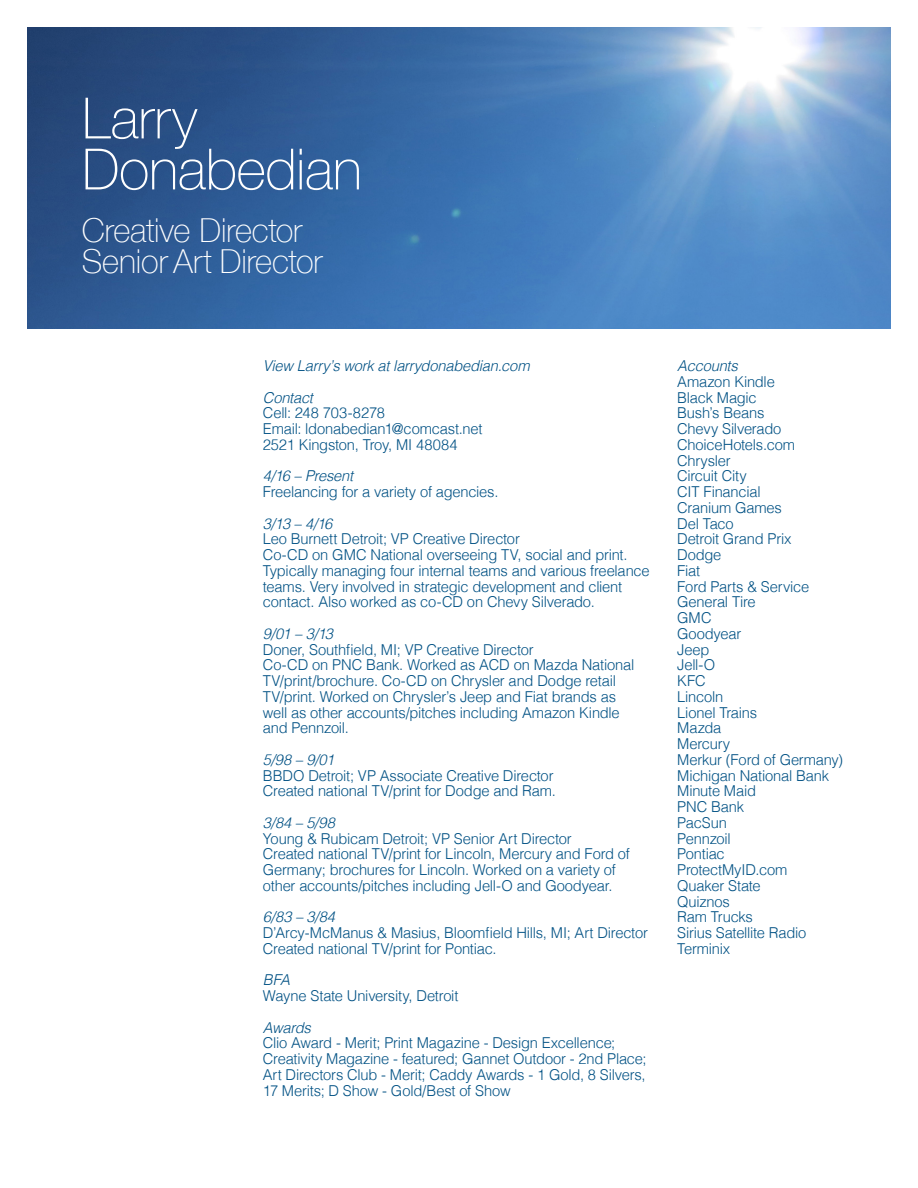
<style>
.page{position:relative;width:918px;height:1188px;background:#fff}
.page>*{position:absolute;margin:0;border:0;box-sizing:border-box;transform-origin:0 0}
.t1{font:100 57px "Helvetica Neue";letter-spacing:-.005em;color:#fff}
.t2{font:100 33px "Helvetica Neue";letter-spacing:-.005em;color:#fff}
.t3{font:300 15px/15.8px "Helvetica";letter-spacing:-.015em;color:#015184}
.t4{font:italic 300 15px "Helvetica";letter-spacing:-.015em;color:#015184}
</style>
<div class="page">
<img style="left:27px;top:27px;width:864px;height:302px">
<p class="t1" style="left:82px;top:75px;width:117px">Larry</p>
<p class="t1" style="left:82px;top:126px;width:282px">Donabedian</p>
<p class="t2" style="left:82px;top:205px;width:222px">Creative Director</p>
<p class="t2" style="left:82px;top:237px;width:242px">Senior Art Director</p>
<p class="t4" style="left:263px;top:353px;width:268px">View Larry’s work at larrydonabedian.com</p>
<p class="t4" style="left:263px;top:385px;width:52px">Contact</p>
<p class="t3" style="left:263px;top:404px;width:124px">Cell: 248 703-8278</p>
<p class="t3" style="left:263px;top:420px;width:221px">Email: ldonabedian1@comcast.net</p>
<p class="t3" style="left:263px;top:436px;width:196px">2521 Kingston, Troy, MI 48084</p>
<p class="t4" style="left:263px;top:463px;width:92px">4/16 – Present</p>
<p class="t3" style="left:263px;top:483px;width:237px">Freelancing for a variety of agencies.</p>
<p class="t4" style="left:263px;top:511px;width:71px">3/13 – 4/16</p>
<p class="t3" style="left:263px;top:530px;width:259px">Leo Burnett Detroit; VP Creative Director</p>
<p class="t3" style="left:263px;top:546px;width:388px">Co-CD on GMC National overseeing TV, social and print.<br>Typically managing four internal teams and various freelance teams. Very involved in strategic development and client contact. Also worked as co-CD on Chevy Silverado.</p>
<p class="t4" style="left:263px;top:621px;width:72px">9/01 – 3/13</p>
<p class="t3" style="left:263px;top:640px;width:272px">Doner, Southfield, MI; VP Creative Director</p>
<p class="t3" style="left:263px;top:656px;width:373px">Co-CD on PNC Bank. Worked as ACD on Mazda National</p>
<p class="t3" style="left:263px;top:672px;width:355px">TV/print/brochure. Co-CD on Chrysler and Dodge retail</p>
<p class="t3" style="left:263px;top:688px;width:355px">TV/print. Worked on Chrysler’s Jeep and Fiat brands as</p>
<p class="t3" style="left:263px;top:703px;width:358px">well as other accounts/pitches including Amazon Kindle</p>
<p class="t3" style="left:263px;top:719px;width:88px">and Pennzoil.</p>
<p class="t4" style="left:263px;top:747px;width:73px">5/98 – 9/01</p>
<p class="t3" style="left:263px;top:766px;width:292px">BBDO Detroit; VP Associate Creative Director</p>
<p class="t3" style="left:263px;top:782px;width:295px">Created national TV/print for Dodge and Ram.</p>
<p class="t4" style="left:263px;top:810px;width:74px">3/84 – 5/98</p>
<p class="t3" style="left:263px;top:829px;width:310px">Young &amp; Rubicam Detroit; VP Senior Art Director</p>
<p class="t3" style="left:263px;top:845px;width:369px">Created national TV/print for Lincoln, Mercury and Ford of</p>
<p class="t3" style="left:263px;top:861px;width:354px">Germany; brochures for Lincoln. Worked on a variety of</p>
<p class="t3" style="left:263px;top:877px;width:351px">other accounts/pitches including Jell-O and Goodyear.</p>
<p class="t4" style="left:263px;top:904px;width:74px">6/83 – 3/84</p>
<p class="t3" style="left:263px;top:924px;width:387px">D’Arcy-McManus &amp; Masius, Bloomfield Hills, MI; Art Director</p>
<p class="t3" style="left:263px;top:940px;width:235px">Created national TV/print for Pontiac.</p>
<p class="t4" style="left:263px;top:967px;width:29px">BFA</p>
<p class="t3" style="left:263px;top:987px;width:197px">Wayne State University, Detroit</p>
<p class="t4" style="left:263px;top:1015px;width:49px">Awards</p>
<p class="t3" style="left:263px;top:1034px;width:354px">Clio Award - Merit; Print Magazine - Design Excellence;</p>
<p class="t3" style="left:263px;top:1050px;width:385px">Creativity Magazine - featured; Gannet Outdoor - 2nd Place;</p>
<p class="t3" style="left:263px;top:1066px;width:384px">Art Directors Club - Merit; Caddy Awards - 1 Gold, 8 Silvers,</p>
<p class="t3" style="left:263px;top:1081px;width:249px">17 Merits; D Show - Gold/Best of Show</p>
<p class="t4" style="left:677px;top:353px;width:62px">Accounts</p>
<p class="t3" style="left:677px;top:373px;width:99px">Amazon Kindle</p>
<p class="t3" style="left:677px;top:388px;width:81px">Black Magic</p>
<p class="t3" style="left:677px;top:404px;width:89px">Bush’s Beans</p>
<p class="t3" style="left:677px;top:420px;width:106px">Chevy Silverado</p>
<p class="t3" style="left:677px;top:436px;width:119px">ChoiceHotels.com</p>
<p class="t3" style="left:677px;top:451px;width:55px">Chrysler</p>
<p class="t3" style="left:677px;top:467px;width:71px">Circuit City</p>
<p class="t3" style="left:677px;top:483px;width:85px">CIT Financial</p>
<p class="t3" style="left:677px;top:499px;width:106px">Cranium Games</p>
<p class="t3" style="left:677px;top:514px;width:58px">Del Taco</p>
<p class="t3" style="left:677px;top:530px;width:116px">Detroit Grand Prix</p>
<p class="t3" style="left:677px;top:546px;width:46px">Dodge</p>
<p class="t3" style="left:677px;top:562px;width:25px">Fiat</p>
<p class="t3" style="left:677px;top:577px;width:134px">Ford Parts &amp; Service</p>
<p class="t3" style="left:677px;top:593px;width:80px">General Tire</p>
<p class="t3" style="left:677px;top:609px;width:36px">GMC</p>
<p class="t3" style="left:677px;top:625px;width:66px">Goodyear</p>
<p class="t3" style="left:677px;top:640px;width:34px">Jeep</p>
<p class="t3" style="left:677px;top:656px;width:40px">Jell-O</p>
<p class="t3" style="left:677px;top:672px;width:30px">KFC</p>
<p class="t3" style="left:677px;top:688px;width:48px">Lincoln</p>
<p class="t3" style="left:677px;top:703px;width:81px">Lionel Trains</p>
<p class="t3" style="left:677px;top:719px;width:46px">Mazda</p>
<p class="t3" style="left:677px;top:735px;width:54px">Mercury</p>
<p class="t3" style="left:677px;top:751px;width:168px">Merkur (Ford of Germany)</p>
<p class="t3" style="left:677px;top:766px;width:154px">Michigan National Bank</p>
<p class="t3" style="left:677px;top:782px;width:80px">Minute Maid</p>
<p class="t3" style="left:677px;top:798px;width:69px">PNC Bank</p>
<p class="t3" style="left:677px;top:814px;width:51px">PacSun</p>
<p class="t3" style="left:677px;top:829px;width:55px">Pennzoil</p>
<p class="t3" style="left:677px;top:845px;width:49px">Pontiac</p>
<p class="t3" style="left:677px;top:861px;width:112px">ProtectMyID.com</p>
<p class="t3" style="left:677px;top:877px;width:85px">Quaker State</p>
<p class="t3" style="left:677px;top:892px;width:54px">Quiznos</p>
<p class="t3" style="left:677px;top:908px;width:77px">Ram Trucks</p>
<p class="t3" style="left:677px;top:924px;width:131px">Sirius Satellite Radio</p>
<p class="t3" style="left:677px;top:940px;width:55px">Terminix</p>
</div>
